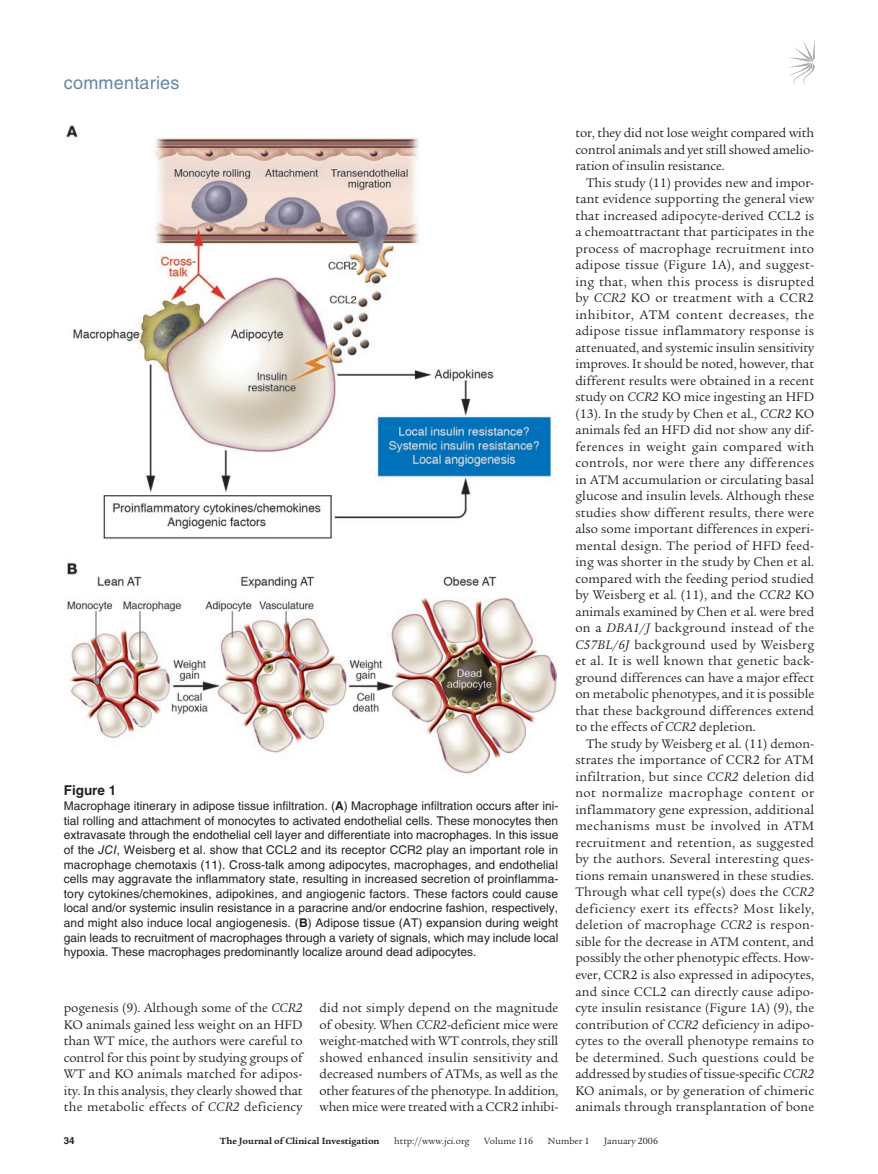
<style>
.page{position:relative;width:878px;height:1174px;background:#fff}
.page>*{position:absolute;margin:0;border:0;box-sizing:border-box;transform-origin:0 0}
.t1{font:18px "Helvetica LT Std";letter-spacing:.01em;color:#6686a1}
.t2{font:13.5px/16.5px "Legacy Serif Std";color:#231f20;text-align:justify}
.t3{font:700 13.5px "Helvetica LT Std";color:#231f20}
.t4{font:12px/14.7px "Helvetica LT Std";color:#231f20;text-align:justify}
.t5{font:9.75px "Legacy Serif Std";color:#231f20}
.t6{font:700 9.75px "Legacy Serif Std";color:#231f20}
.t7{font:700 9.75px "Helvetica LT Std";color:#231f20}
.s1{font-weight:700}
.s2{font-style:italic}
</style>
<div class="page">
<svg style="left:788px;top:41px;width:26px;height:43px"></svg>
<img style="left:66px;top:126px;width:491px;height:648px">
<h1 class="t1" style="left:64px;top:72px;width:117px">commentaries</h1>
<p class="t3" style="left:64px;top:782px;width:54px">Figure 1</p>
<p class="t4" style="left:64px;top:798px;width:496px">Macrophage itinerary in adipose tissue infiltration. (<span class="s1">A</span>) Macrophage infiltration occurs after ini&shy;tial rolling and attachment of monocytes to activated endothelial cells. These monocytes then extravasate through the endothelial cell layer and differentiate into macrophages. In this issue of the <span class="s2">JCI</span>, Weisberg et al. show that CCL2 and its receptor CCR2 play an important role in macrophage chemotaxis (11). Cross-talk among adipocytes, macrophages, and endothelial cells may aggravate the inflammatory state, resulting in increased secretion of proinflamma&shy;tory cytokines/chemokines, adipokines, and angiogenic factors. These factors could cause local and/or systemic insulin resistance in a paracrine and/or endocrine fashion, respectively, and might also induce local angiogenesis. (<span class="s1">B</span>) Adipose tissue (AT) expansion during weight gain leads to recruitment of macrophages through a variety of signals, which may include local hypoxia. These macrophages predominantly localize around dead adipocytes.</p>
<p class="t2" style="left:64px;top:999px;width:240px">pogenesis (9). Although some of the <span class="s2">CCR2<br></span>KO animals gained less weight on an HFD than WT mice, the authors were careful to control for this point by studying groups of WT and KO animals matched for adipos&shy;ity. In this analysis, they clearly showed that the metabolic effects of <span class="s2">CCR2</span> deficiency</p>
<p class="t2" style="left:319px;top:999px;width:240px">did not simply depend on the magnitude of obesity. When <span class="s2">CCR2</span>-deficient mice were weight-matched with WT controls, they still showed enhanced insulin sensitivity and decreased numbers of ATMs, as well as the other features of the phenotype. In addition, when mice were treated with a CCR2 inhibi-</p>
<p class="t2" style="left:575px;top:125px;width:240px">tor, they did not lose weight compared with control animals and yet still showed amelio&shy;ration of insulin resistance.</p>
<p class="t2" style="left:575px;top:174px;width:240px;text-indent:11px">This study (11) provides new and impor&shy;tant evidence supporting the general view that increased adipocyte-derived CCL2 is a chemoattractant that participates in the process of macrophage recruitment into adipose tissue (Figure 1A), and suggest&shy;ing that, when this process is disrupted by <span class="s2">CCR2</span> KO or treatment with a CCR2 inhibitor, ATM content decreases, the adipose tissue inflammatory response is attenuated, and systemic insulin sensitivity improves. It should be noted, however, that different results were obtained in a recent study on <span class="s2">CCR2</span> KO mice ingesting an HFD (13). In the study by Chen et al., <span class="s2">CCR2</span> KO animals fed an HFD did not show any dif&shy;ferences in weight gain compared with controls, nor were there any differences in ATM accumulation or circulating basal glucose and insulin levels. Although these studies show different results, there were also some important differences in experi&shy;mental design. The period of HFD feed&shy;ing was shorter in the study by Chen et al. compared with the feeding period studied by Weisberg et al. (11), and the <span class="s2">CCR2</span> KO animals examined by Chen et al. were bred on a <span class="s2">DBA1/J</span> background instead of the <span class="s2">C57BL/6J</span> background used by Weisberg et al. It is well known that genetic back&shy;ground differences can have a major effect on metabolic phenotypes, and it is possible that these background differences extend to the effects of <span class="s2">CCR2</span> depletion.</p>
<p class="t2" style="left:575px;top:735px;width:240px;text-indent:11px">The study by Weisberg et al. (11) demon&shy;strates the importance of CCR2 for ATM infiltration, but since <span class="s2">CCR2</span> deletion did not normalize macrophage content or inflammatory gene expression, additional mechanisms must be involved in ATM recruitment and retention, as suggested by the authors. Several interesting ques&shy;tions remain unanswered in these studies.<br>Through what cell type(s) does the <span class="s2">CCR2 </span>deficiency exert its effects? Most likely, deletion of macrophage <span class="s2">CCR2</span> is respon&shy;sible for the decrease in ATM content, and possibly the other phenotypic effects. How&shy;ever, CCR2 is also expressed in adipocytes, and since CCL2 can directly cause adipo&shy;cyte insulin resistance (Figure 1A) (9), the contribution of <span class="s2">CCR2</span> deficiency in adipo&shy;cytes to the overall phenotype remains to be determined. Such questions could be addressed by studies of tissue-specific <span class="s2">CCR2<br></span>KO animals, or by generation of chimeric animals through transplantation of bone</p>
<p class="t7" style="left:64px;top:1134px;width:12px">34</p>
<p class="t6" style="left:220px;top:1135px;width:161px">The Journal of Clinical Investigation</p>
<p class="t5" style="left:394px;top:1135px;width:77px">http://www.jci.org</p>
<p class="t5" style="left:484px;top:1135px;width:50px">Volume 116</p>
<p class="t5" style="left:548px;top:1135px;width:43px">Number 1</p>
<p class="t5" style="left:604px;top:1135px;width:55px">January 2006</p>
</div>
